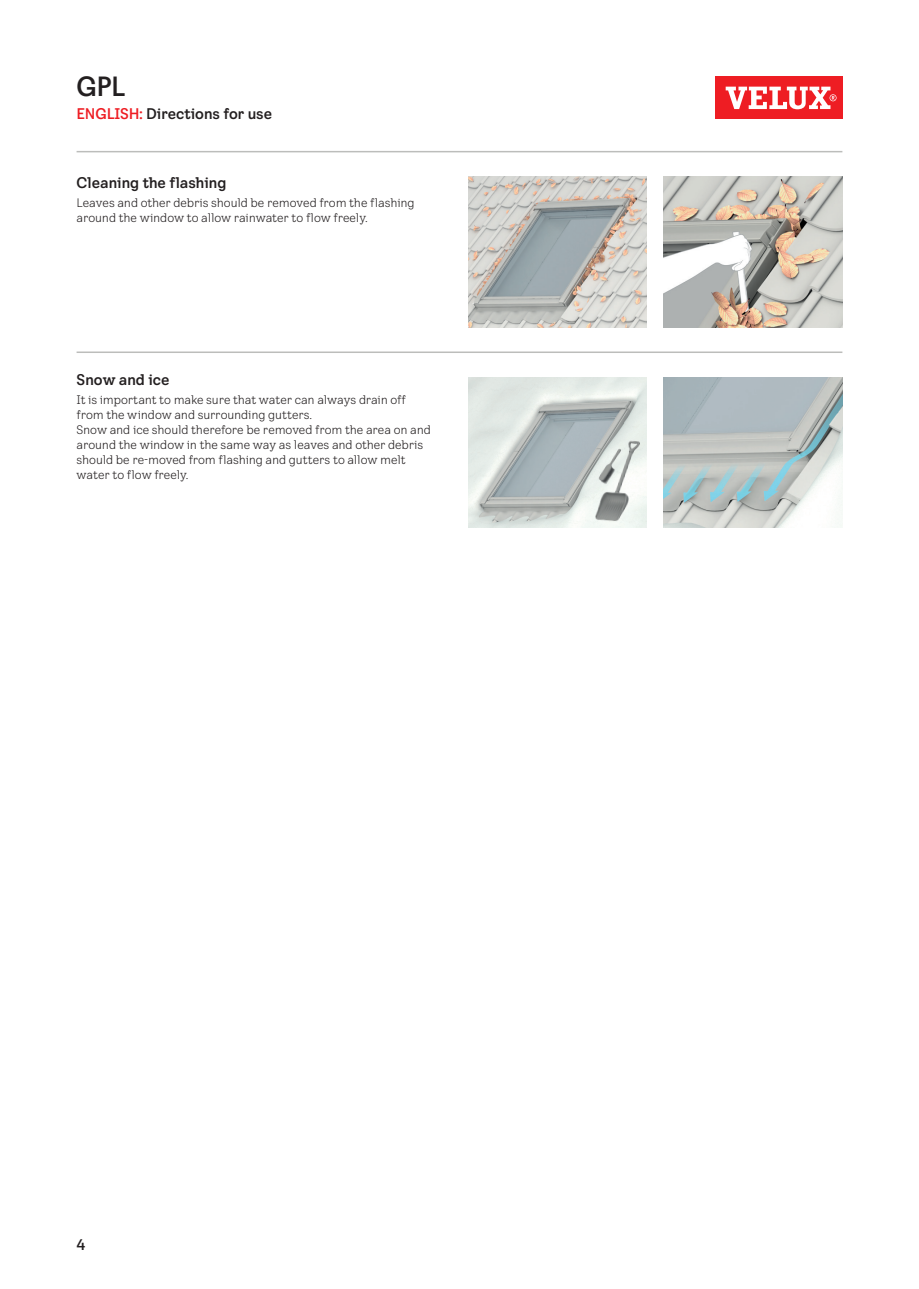
<style>
.page{position:relative;width:919px;height:1289px;background:#fff}
.page>*{position:absolute;margin:0;border:0;box-sizing:border-box;transform-origin:0 0}
.t1{font:700 27px "VELUX Transform";color:#231f20}
.t2{font:700 15px "VELUX Transform";letter-spacing:-.01em;color:#231f20}
.t3{font:12px/15px "VELUX Transform";letter-spacing:-.01em;color:#231f20}
.s1{color:#ee1d23}
</style>
<div class="page">
<img style="left:468px;top:377px;width:178px;height:150px">
<img style="left:585px;top:430px;width:84px;height:98px">
<img style="left:468px;top:177px;width:178px;height:150px">
<img style="left:663px;top:177px;width:179px;height:150px">
<img style="left:663px;top:377px;width:179px;height:150px">
<div style="left:714px;top:77px;width:128px;height:42px;background:#ee1d23"></div>
<svg style="left:725px;top:87px;width:111px;height:22px"></svg>
<hr style="left:77px;top:351px;width:765px;height:2px;background:#bcbdbb">
<hr style="left:77px;top:151px;width:765px;height:1px;background:#bcbdbb">
<h1 class="t1" style="left:77px;top:70px;width:50px">GPL</h1>
<p class="t2" style="left:77px;top:104px;width:197px"><span class="s1">ENGLISH:</span> Directions for use</p>
<p class="t2" style="left:77px;top:173px;width:151px">Cleaning the flashing</p>
<p class="t3" style="left:77px;top:195px;width:339px">Leaves and other debris should be removed from the flashing around the window to allow rainwater to flow freely.</p>
<p class="t2" style="left:77px;top:370px;width:94px">Snow and ice</p>
<p class="t3" style="left:77px;top:392px;width:356px">It is important to make sure that water can always drain off from the window and surrounding gutters.<br>Snow and ice should therefore be removed from the area on and around the window in the same way as leaves and other debris should be re-moved from flashing and gutters to allow melt water to flow freely.</p>
<p class="t2" style="left:77px;top:1235px;width:11px">4</p>
</div>
